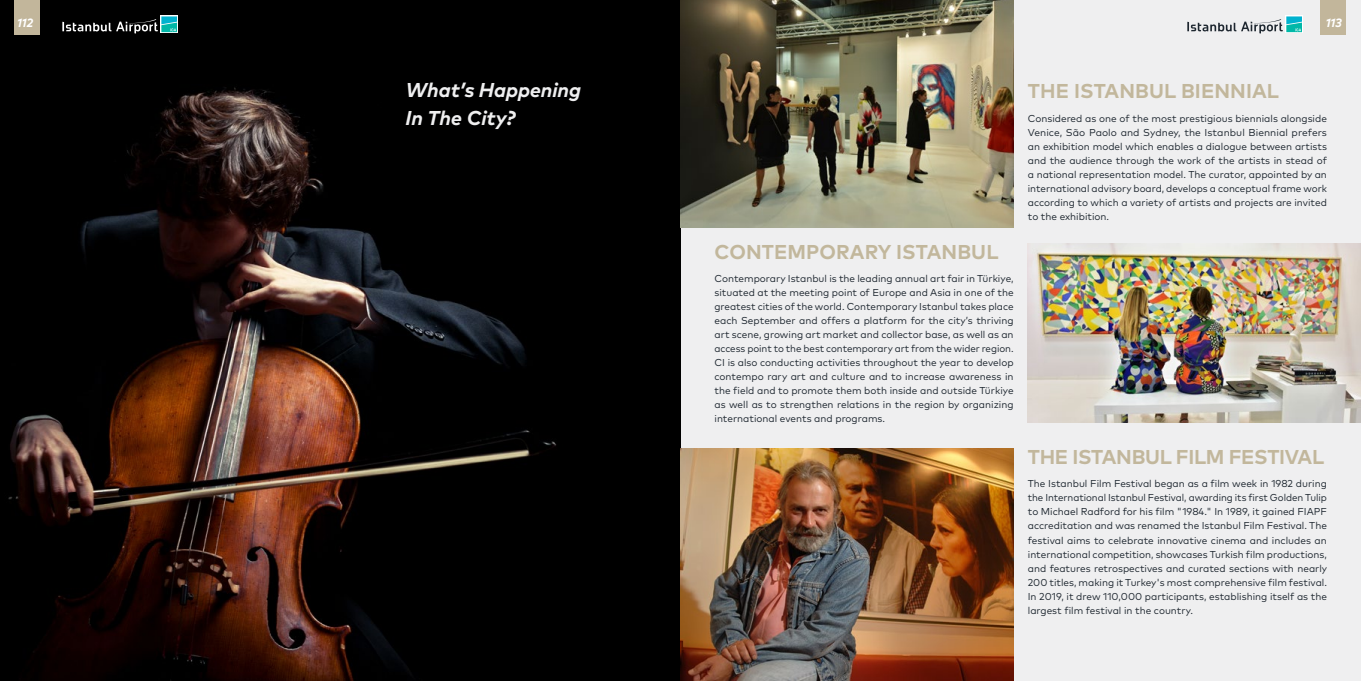
<style>
.page{position:relative;width:1361px;height:681px;background:#fff}
.page>*{position:absolute;margin:0;border:0;box-sizing:border-box;transform-origin:0 0}
.t1{font:700 20px "Mark Pro";letter-spacing:.005em;color:#c2b79c}
.t2{font:italic 700 20px/28px "Mark Pro";color:#efeff0}
.t3{font:700 20px "Mark Pro";letter-spacing:-.015em;color:#c2b79c}
.t4{font:italic 700 12px "Mark Pro";color:#fff}
.t5{font:10px/14px "Mark Pro";color:#1e2730;text-align:justify}
</style>
<div class="page">
<div style="left:680px;top:0;width:681px;height:680px;background:#efeff0"></div>
<div style="left:1285px;top:16px;width:18px;height:17px;background:#fff"></div>
<svg style="left:1187px;top:16px;width:115px;height:17px"></svg>
<img style="left:0;top:0;width:680px;height:680px">
<img style="left:680px;top:0;width:333px;height:227px">
<img style="left:680px;top:448px;width:333px;height:232px">
<img style="left:1028px;top:243px;width:333px;height:179px">
<div style="left:160px;top:16px;width:18px;height:17px;background:#f2fbfa"></div>
<svg style="left:62px;top:16px;width:115px;height:17px;background:#344849"></svg>
<div style="left:14px;top:0;width:26px;height:34px;background:#c2b69b"></div>
<div style="left:1320px;top:0;width:26px;height:34px;background:#c2b69b"></div>
<p class="t4" style="left:17px;top:13px;width:18px">112</p>
<p class="t4" style="left:1325px;top:13px;width:18px">113</p>
<h1 class="t2" style="left:405px;top:74px;width:177px">What’s Happening<br>In The City?</h1>
<h1 class="t1" style="left:714px;top:237px;width:285px">CONTEMPORARY ISTANBUL</h1>
<p class="t5" style="left:714px;top:271px;width:301px">Contemporary Istanbul is the leading annual art fair in Türkiye, situated at the meeting point of Europe and Asia in one of the greatest cities of the world. Contemporary Istanbul takes place each September and offers a platform for the city’s thriving art scene, growing art market and collector base, as well as an access point to the best contemporary art from the wider region.<br>CI is also conducting activities throughout the year to develop contempo rary art and culture and to increase awareness in the field and to promote them both inside and outside Türkiye as well as to strengthen relations in the region by organizing international events and programs.</p>
<h1 class="t1" style="left:1028px;top:75px;width:253px">THE ISTANBUL BIENNIAL</h1>
<p class="t5" style="left:1028px;top:110px;width:301px">Considered as one of the most prestigious biennials alongside Venice, São Paolo and Sydney, the Istanbul Biennial prefers an exhibition model which enables a dialogue between artists and the audience through the work of the artists in stead of a national representation model. The curator, appointed by an international advisory board, develops a conceptual frame work according to which a variety of artists and projects are invited to the exhibition.</p>
<h1 class="t3" style="left:1028px;top:441px;width:298px">THE ISTANBUL FILM FESTIVAL</h1>
<p class="t5" style="left:1028px;top:476px;width:301px">The Istanbul Film Festival began as a film week in 1982 during the International Istanbul Festival, awarding its first Golden Tulip to Michael Radford for his film "1984." In 1989, it gained FIAPF accreditation and was renamed the Istanbul Film Festival. The festival aims to celebrate innovative cinema and includes an international competition, showcases Turkish film productions, and features retrospectives and curated sections with nearly 200 titles, making it Turkey's most comprehensive film festival.<br>In 2019, it drew 110,000 participants, establishing itself as the largest film festival in the country.</p>
</div>
